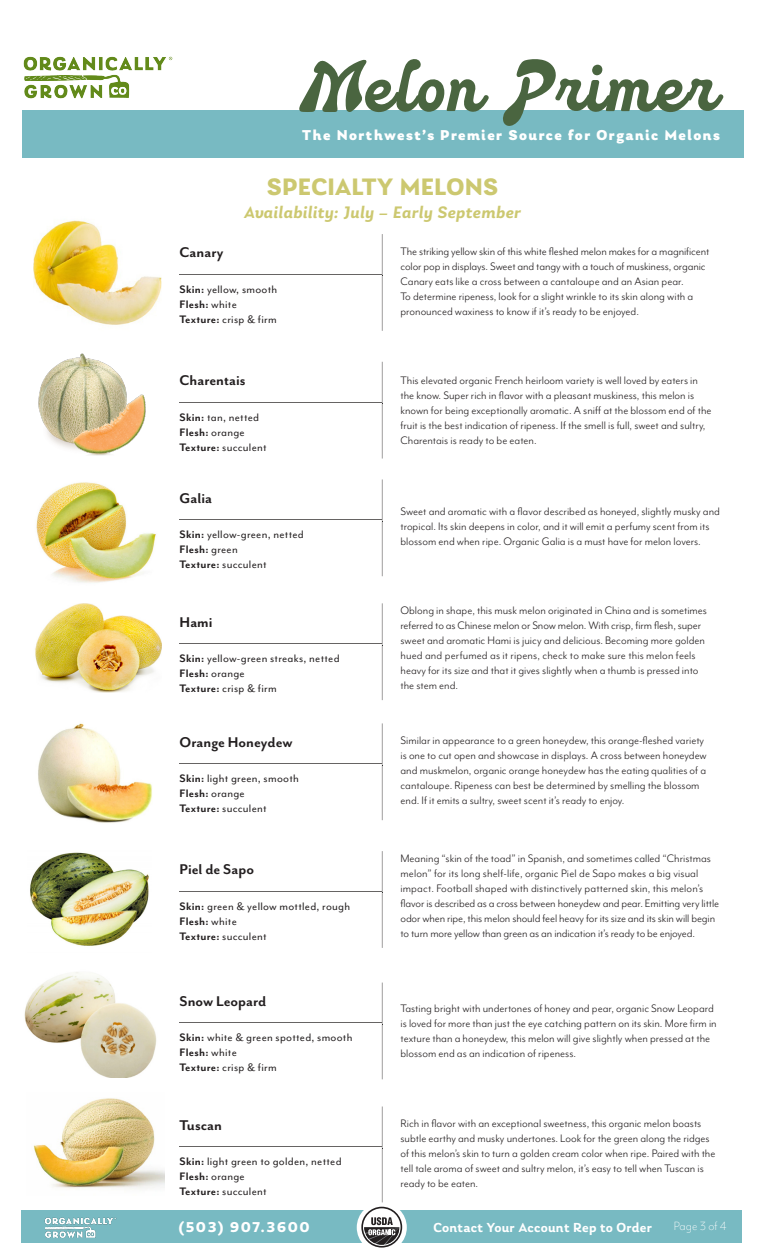
<style>
.page{position:relative;width:765px;height:1260px;background:#fff}
.page>*{position:absolute;margin:0;border:0;box-sizing:border-box;transform-origin:0 0}
.t1{font:67.5px "BN Rendall Script Cursive";letter-spacing:.03em;color:#4a6540}
.t2{font:700 25px "Laca";letter-spacing:.01em;color:#ccc870}
.t3{font:italic 600 17.5px "Laca";letter-spacing:.02em;color:#ccc870}
.t4{font:700 16.25px "Mr Eaves San OT";color:#231f20}
.t5{font:900 15px "Laca";letter-spacing:.1em;color:#fff}
.t6{font:700 15px "Laca";letter-spacing:.1em;color:#fff}
.t7{font:600 13.75px "Laca";letter-spacing:.02em;color:#fff}
.t8{font:300 13.75px "Mr Eaves Mod OT";color:#fff}
.t9{font:12.5px/15px "Mr Eaves Mod OT";color:#231f20}
.t10{font:12.5px "Mr Eaves Mod OT";letter-spacing:.02em;color:#231f20}
.t11{font:700 12.5px "Mr Eaves Mod OT";letter-spacing:.02em;color:#231f20}
.s1{font-weight:700}
.s2{font-weight:400}
</style>
<div class="page">
<hr style="left:180px;top:274px;width:202px;height:1px;background:#666463">
<svg style="left:382px;top:234px;width:1px;height:97px"></svg>
<hr style="left:180px;top:402px;width:202px;height:1px;background:#666463">
<svg style="left:382px;top:362px;width:1px;height:97px"></svg>
<hr style="left:180px;top:519px;width:202px;height:1px;background:#666463">
<svg style="left:382px;top:479px;width:1px;height:97px"></svg>
<hr style="left:180px;top:643px;width:202px;height:1px;background:#666463">
<svg style="left:382px;top:603px;width:1px;height:97px"></svg>
<hr style="left:180px;top:763px;width:202px;height:1px;background:#666463">
<svg style="left:382px;top:723px;width:1px;height:97px"></svg>
<hr style="left:180px;top:891px;width:202px;height:1px;background:#666463">
<svg style="left:382px;top:851px;width:1px;height:97px"></svg>
<hr style="left:180px;top:1023px;width:202px;height:1px;background:#666463">
<svg style="left:382px;top:983px;width:1px;height:96px"></svg>
<hr style="left:180px;top:1146px;width:202px;height:1px;background:#666463">
<svg style="left:382px;top:1107px;width:1px;height:95px"></svg>
<img style="left:33px;top:220px;width:128px;height:105px">
<img style="left:38px;top:353px;width:108px;height:103px">
<img style="left:36px;top:482px;width:120px;height:101px">
<img style="left:35px;top:603px;width:126px;height:89px">
<img style="left:38px;top:723px;width:114px;height:100px">
<img style="left:30px;top:852px;width:119px;height:94px">
<img style="left:24px;top:972px;width:133px;height:106px">
<img style="left:33px;top:1098px;width:131px;height:91px">
<div style="left:22px;top:110px;width:721px;height:48px;background:#78bac2"></div>
<div style="left:22px;top:1211px;width:720px;height:32px;background:#78bac2"></div>
<div style="left:357px;top:1202px;width:50px;height:50px;background:#fff;border-radius:50%"></div>
<div style="left:361px;top:1207px;width:41px;height:41px;border:2px solid #231f20;border-radius:50%"></div>
<svg style="left:364px;top:1217px;width:35px;height:28px"></svg>
<img style="left:23px;top:56px;width:150px;height:43px">
<img style="left:44px;top:1217px;width:73px;height:21px">
<p class="t1" style="left:302px;top:58px;width:420px">Melon Primer</p>
<p class="t5" style="left:302px;top:126px;width:419px">The Northwest’s Premier Source for Organic Melons</p>
<p class="t2" style="left:267px;top:172px;width:233px">SPECIALTY MELONS</p>
<p class="t3" style="left:244px;top:202px;width:278px">Availability: July – Early September</p>
<p class="t9" style="left:400px;top:244px;width:310px">The striking yellow skin of this white fleshed melon makes for a magnificent color pop in displays. Sweet and tangy with a touch of muskiness, organic Canary eats like a cross between a cantaloupe and an Asian pear.<br>To determine ripeness, look for a slight wrinkle to its skin along with a pronounced waxiness to know if it’s ready to be enjoyed.</p>
<p class="t4" style="left:180px;top:243px;width:45px">Canary</p>
<p class="t10" style="left:180px;top:282px;width:99px"><span class="s1">Skin:</span> yellow, smooth</p>
<p class="t11" style="left:180px;top:297px;width:59px">Flesh: <span class="s2">white</span></p>
<p class="t10" style="left:180px;top:312px;width:99px"><span class="s1">Texture:</span> crisp &amp; firm</p>
<p class="t4" style="left:180px;top:371px;width:67px">Charentais</p>
<p class="t10" style="left:180px;top:410px;width:81px"><span class="s1">Skin:</span> tan, netted</p>
<p class="t11" style="left:180px;top:425px;width:67px">Flesh: <span class="s2">orange</span></p>
<p class="t10" style="left:180px;top:440px;width:89px"><span class="s1">Texture:</span> succulent</p>
<p class="t4" style="left:180px;top:489px;width:34px">Galia</p>
<p class="t10" style="left:180px;top:528px;width:126px"><span class="s1">Skin:</span> yellow-green, netted</p>
<p class="t11" style="left:180px;top:543px;width:60px">Flesh: <span class="s2">green</span></p>
<p class="t10" style="left:180px;top:558px;width:89px"><span class="s1">Texture:</span> succulent</p>
<p class="t4" style="left:180px;top:613px;width:34px">Hami</p>
<p class="t10" style="left:180px;top:652px;width:161px"><span class="s1">Skin:</span> yellow-green streaks, netted</p>
<p class="t11" style="left:180px;top:666px;width:67px">Flesh: <span class="s2">orange</span></p>
<p class="t10" style="left:180px;top:682px;width:99px"><span class="s1">Texture:</span> crisp &amp; firm</p>
<p class="t4" style="left:180px;top:733px;width:115px">Orange Honeydew</p>
<p class="t10" style="left:180px;top:772px;width:121px"><span class="s1">Skin:</span> light green, smooth</p>
<p class="t11" style="left:180px;top:787px;width:67px">Flesh: <span class="s2">orange</span></p>
<p class="t10" style="left:180px;top:802px;width:89px"><span class="s1">Texture:</span> succulent</p>
<p class="t4" style="left:180px;top:860px;width:76px">Piel de Sapo</p>
<p class="t10" style="left:180px;top:899px;width:172px"><span class="s1">Skin:</span> green &amp; yellow mottled, rough</p>
<p class="t11" style="left:180px;top:914px;width:59px">Flesh: <span class="s2">white</span></p>
<p class="t10" style="left:180px;top:929px;width:89px"><span class="s1">Texture:</span> succulent</p>
<p class="t4" style="left:180px;top:992px;width:88px">Snow Leopard</p>
<p class="t10" style="left:180px;top:1031px;width:174px"><span class="s1">Skin:</span> white &amp; green spotted, smooth</p>
<p class="t11" style="left:180px;top:1046px;width:59px">Flesh: <span class="s2">white</span></p>
<p class="t10" style="left:180px;top:1061px;width:99px"><span class="s1">Texture:</span> crisp &amp; firm</p>
<p class="t4" style="left:180px;top:1116px;width:44px">Tuscan</p>
<p class="t10" style="left:180px;top:1155px;width:163px"><span class="s1">Skin:</span> light green to golden, netted</p>
<p class="t11" style="left:180px;top:1170px;width:67px">Flesh: <span class="s2">orange</span></p>
<p class="t10" style="left:180px;top:1185px;width:89px"><span class="s1">Texture:</span> succulent</p>
<p class="t9" style="left:400px;top:373px;width:313px">This elevated organic French heirloom variety is well loved by eaters in the know. Super rich in flavor with a pleasant muskiness, this melon is known for being exceptionally aromatic. A sniff at the blossom end of the fruit is the best indication of ripeness. If the smell is full, sweet and sultry, Charentais is ready to be eaten.</p>
<p class="t9" style="left:400px;top:504px;width:321px">Sweet and aromatic with a flavor described as honeyed, slightly musky and tropical. Its skin deepens in color, and it will emit a perfumy scent from its blossom end when ripe. Organic Galia is a must have for melon lovers.</p>
<p class="t9" style="left:400px;top:603px;width:308px">Oblong in shape, this musk melon originated in China and is sometimes referred to as Chinese melon or Snow melon. With crisp, firm flesh, super sweet and aromatic Hami is juicy and delicious. Becoming more golden hued and perfumed as it ripens, check to make sure this melon feels heavy for its size and that it gives slightly when a thumb is pressed into the stem end.</p>
<p class="t9" style="left:400px;top:732px;width:308px">Similar in appearance to a green honeydew, this orange-fleshed variety is one to cut open and showcase in displays. A cross between honeydew and muskmelon, organic orange honeydew has the eating qualities of a cantaloupe. Ripeness can best be determined by smelling the blossom end. If it emits a sultry, sweet scent it’s ready to enjoy.</p>
<p class="t9" style="left:400px;top:850px;width:320px">Meaning “skin of the toad” in Spanish, and sometimes called “Christmas melon” for its long shelf-life, organic Piel de Sapo makes a big visual impact. Football shaped with distinctively patterned skin, this melon’s flavor is described as a cross between honeydew and pear. Emitting very little odor when ripe, this melon should feel heavy for its size and its skin will begin to turn more yellow than green as an indication it’s ready to be enjoyed.</p>
<p class="t9" style="left:400px;top:1001px;width:318px">Tasting bright with undertones of honey and pear, organic Snow Leopard is loved for more than just the eye catching pattern on its skin. More firm in texture than a honeydew, this melon will give slightly when pressed at the blossom end as an indication of ripeness.</p>
<p class="t9" style="left:400px;top:1116px;width:316px">Rich in flavor with an exceptional sweetness, this organic melon boasts subtle earthy and musky undertones. Look for the green along the ridges of this melon’s skin to turn a golden cream color when ripe. Paired with the tell tale aroma of sweet and sultry melon, it’s easy to tell when Tuscan is ready to be eaten.</p>
<p class="t6" style="left:179px;top:1218px;width:133px">(503) 907.3600</p>
<p class="t7" style="left:433px;top:1220px;width:220px">Contact Your Account Rep to Order</p>
<p class="t8" style="left:674px;top:1219px;width:54px">Page 3 of 4</p>
</div>
